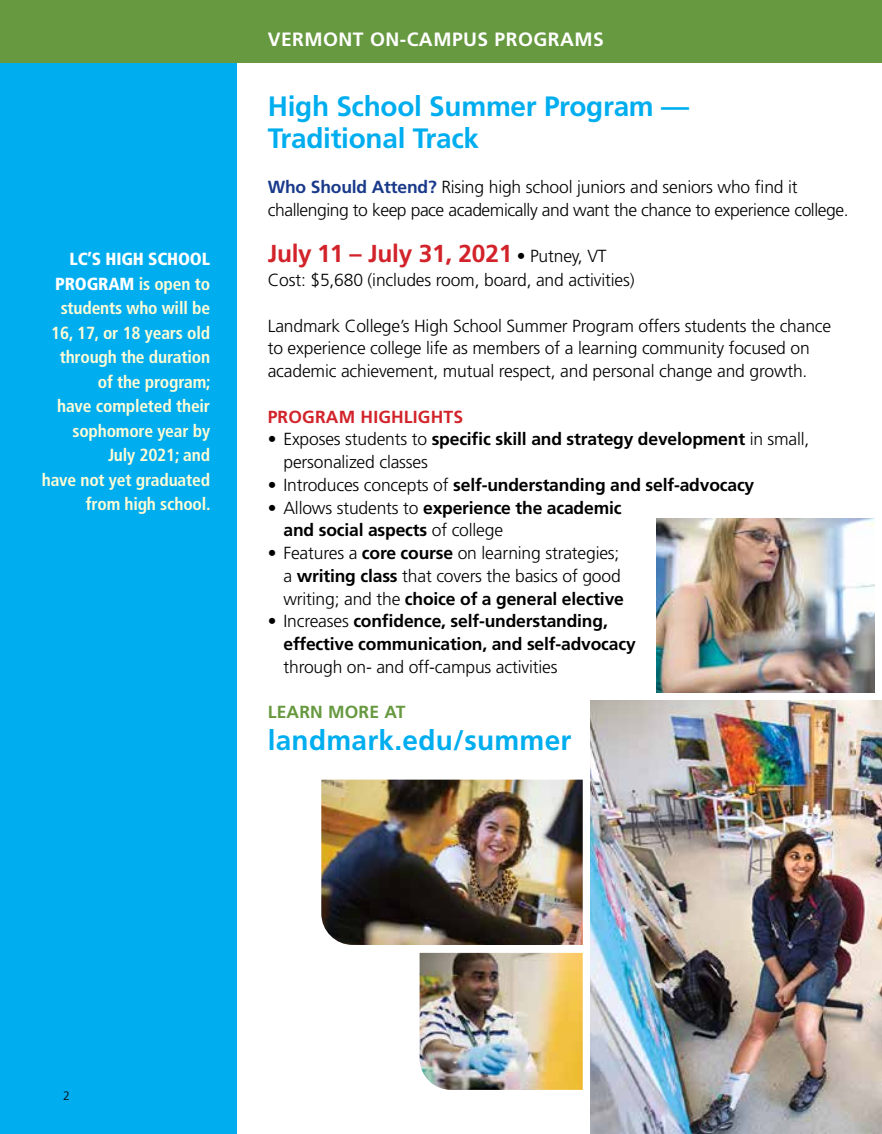
<style>
.page{position:relative;width:882px;height:1134px;background:#fff}
.page>*{position:absolute;margin:0;border:0;box-sizing:border-box;transform-origin:0 0}
.t1{font:700 28px/31.5px "Frutiger";letter-spacing:-.01em;color:#00aeef}
.t2{font:700 28px "Frutiger";letter-spacing:.01em;color:#00aeef}
.t3{font:700 24.5px "Frutiger";letter-spacing:-.01em;color:#d2232a}
.t4{font:700 19.25px "Frutiger";letter-spacing:.025em;color:#fff}
.t5{font:300 17.5px/22.8px "Frutiger";letter-spacing:-.01em;color:#000}
.t6{font:700 17.5px/22.8px "Frutiger";letter-spacing:-.01em;color:#000}
.t7{font:700 condensed 17.5px/24.5px "Frutiger";letter-spacing:-.01em;color:#fffcd5;text-align:right}
.t8{font:700 17.5px "Frutiger";letter-spacing:.01em;color:#d2232a}
.t9{font:700 17.5px "Frutiger";letter-spacing:.01em;color:#679940}
.t10{font:300 12.25px "Frutiger";color:#000}
.s1{font-weight:900;color:#fff}
.s2{font-weight:700;color:#19398a}
.s3{font-weight:300;font-size:17.5px;color:#000}
.s4{font-weight:700}
.s5{font-weight:300}
</style>
<div class="page">
<div style="left:0;top:63px;width:236px;height:1071px;background:#00aeef"></div>
<div style="left:0;top:0;width:882px;height:63px;background:#679940"></div>
<img style="left:591px;top:701px;width:291px;height:433px">
<img style="left:656px;top:519px;width:218px;height:174px">
<img style="left:321px;top:780px;width:262px;height:165px">
<img style="left:420px;top:953px;width:163px;height:137px">
<p class="t7" style="left:42px;top:247px;width:170px"><span class="s1">LC’S HIGH SCHOOL<br>PROGRAM</span> is open to students who will be<br>16, 17, or 18 years old through the duration of the program;<br>have completed their sophomore year by<br>July 2021; and<br>have not yet graduated from high school.</p>
<p class="t4" style="left:268px;top:28px;width:338px">VERMONT ON-CAMPUS PROGRAMS</p>
<h1 class="t1" style="left:268px;top:91px;width:423px">High School Summer Program —<br>Traditional Track</h1>
<p class="t5" style="left:268px;top:176px;width:582px"><span class="s2">Who Should Attend?</span> Rising high school juniors and seniors who find it challenging to keep pace academically and want the chance to experience college.</p>
<h2 class="t3" style="left:268px;top:239px;width:340px">July 11 – July 31, 2021 <span class="s3">• Putney, VT</span></h2>
<p class="t5" style="left:268px;top:269px;width:368px">Cost: $5,680 (includes room, board, and activities)</p>
<p class="t5" style="left:268px;top:314px;width:565px">Landmark College’s High School Summer Program offers students the chance to experience college life as members of a learning community focused on academic achievement, mutual respect, and personal change and growth.</p>
<p class="t8" style="left:268px;top:406px;width:197px">PROGRAM HIGHLIGHTS</p>
<p class="t5" style="left:283px;top:428px;width:528px;text-indent:-16px">• Exposes students to <span class="s4">specific skill and strategy development</span> in small, personalized classes</p>
<p class="t6" style="left:268px;top:473px;width:488px"><span class="s5">• Introduces concepts of</span> self-understanding and self-advocacy</p>
<p class="t6" style="left:283px;top:496px;width:340px;text-indent:-16px"><span class="s5">• Allows students to</span> experience the academic and social aspects <span class="s5">of college</span></p>
<p class="t5" style="left:283px;top:542px;width:342px;text-indent:-16px">• Features a <span class="s4">core course</span> on learning strategies; a <span class="s4">writing class</span> that covers the basics of good writing; and the <span class="s4">choice of a general elective</span></p>
<p class="t6" style="left:283px;top:610px;width:354px;text-indent:-16px"><span class="s5">• Increases</span> confidence, self-understanding, effective communication, and self-advocacy</p>
<p class="t5" style="left:283px;top:655px;width:276px">through on- and off-campus activities</p>
<p class="t9" style="left:268px;top:702px;width:139px">LEARN MORE AT</p>
<h1 class="t2" style="left:268px;top:724px;width:305px">landmark.edu/summer</h1>
<p class="t10" style="left:63px;top:1088px;width:8px">2</p>
</div>
